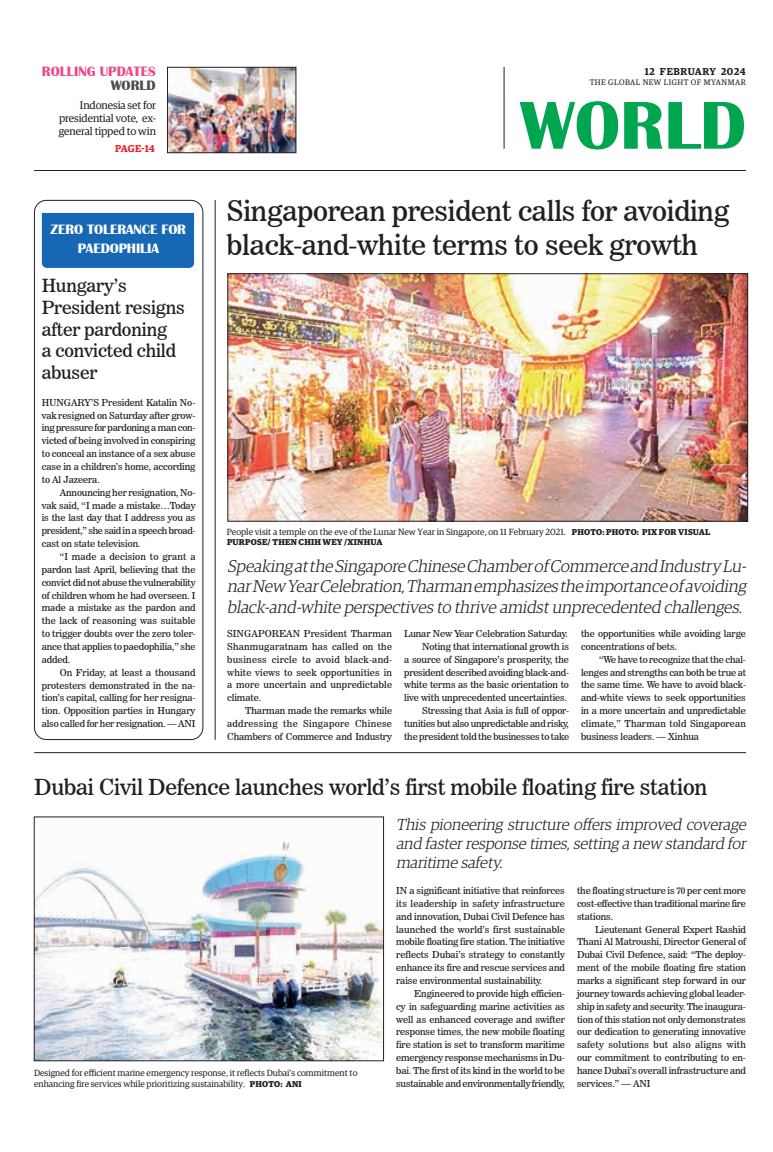
<style>
.page{position:relative;width:773px;height:1152px;background:#fff}
.page>*{position:absolute;margin:0;border:0;box-sizing:border-box;transform-origin:0 0}
.t1{font:700 70px "Britannic";color:#00a54f}
._2_Clm_Head{font:28px/33.6px "News 706 BT Roman C";letter-spacing:-.01em;color:#231f20}
._2_Clm_Head-2{font:22px "News 706 BT Roman C";letter-spacing:-.01em;color:#231f20}
._2_Clm_Head-3{font:18px/21.6px "News 706 BT Roman C";letter-spacing:-.01em;color:#231f20}
.t2{font:italic 300 17px/20.4px "Guardian Egyp";color:#231f20;text-align:justify}
.t3{font:italic 300 16px/19.2px "Guardian Egyp";color:#231f20;text-align:justify}
.Sub_Body{font:700 14px/18.8px "Britannic";letter-spacing:-.01em;color:#fff;text-align:center}
.t4{font:700 14px "Britannic";color:#ef488a}
.t5{font:700 14px "Britannic";color:#4b4c4d}
._1_Clm_Head{font:11px/13.2px "Guardian Egyp";letter-spacing:-.01em;color:#231f20;text-align:justify}
.t6{font:600 10px "Guardian Egyp";letter-spacing:.06em;color:#231f20}
.Spill_Style{font:600 10px "Guardian Egyp";letter-spacing:-.005em;color:#ee1d23}
._2nd_Body{font:9.5px/12.9px "News 706 BT Roman C";letter-spacing:-.01em;color:#231f20;text-align:justify}
.Normal_Para{font:9.5px/12.9px "News 706 BT Roman C";letter-spacing:-.01em;color:#231f20;text-align:justify}
.t7{font:9px/10.8px "Guardian Egyp";color:#231f20}
.t8{font:700 8.5px "Guardian Egyp";letter-spacing:.02em;color:#231f20}
.t9{font:8px "Guardian Egyp";letter-spacing:.06em;color:#231f20}
.s1{font-weight:700;font-size:8.5px}
</style>
<div class="page">
<hr style="left:34px;top:170px;width:712px;height:1px;background:#231f20">
<hr style="left:504px;top:67px;width:1px;height:82px;background:#231f20">
<div style="left:42px;top:213px;width:152px;height:55px;background:#1768b4"></div>
<img style="left:169px;top:69px;width:125px;height:82px">
<div style="left:167px;top:67px;width:129px;height:86px;border:1px solid #231f20"></div>
<img style="left:230px;top:276px;width:515px;height:243px">
<img style="left:36px;top:835px;width:345px;height:224px">
<div style="left:34px;top:817px;width:349px;height:244px;border:1px solid #231f20"></div>
<div style="left:34px;top:200px;width:169px;height:540px;border:1px solid #231f20;border-radius:12px"></div>
<hr style="left:215px;top:200px;width:1px;height:540px;background:#231f20">
<hr style="left:34px;top:752px;width:712px;height:1px;background:#231f20">
<p class="t4" style="left:42px;top:64px;width:115px">ROLLING UPDATES</p>
<p class="t5" style="left:111px;top:78px;width:47px">WORLD</p>
<p class="_1_Clm_Head" style="left:59px;top:98px;width:99px;text-indent:21px">Indonesia set for presidential vote, ex&shy;general tipped to win</p>
<p class="Spill_Style" style="left:115px;top:141px;width:41px">PAGE-14</p>
<p class="Sub_Body" style="left:51px;top:220px;width:137px">ZERO TOLERANCE FOR<br>PAEDOPHILIA</p>
<p class="_2_Clm_Head-3" style="left:42px;top:275px;width:145px">Hungary’s<br>President resigns after pardoning<br>a convicted child abuser</p>
<p class="Normal_Para" style="left:42px;top:396px;width:155px">HUNGARY’S President Katalin No&shy;vak resigned on Saturday after grow&shy;ing pressure for pardoning a man con&shy;victed of being involved in conspiring to conceal an instance of a sex abuse case in a children’s home, according to Al Jazeera.</p>
<p class="_2nd_Body" style="left:42px;top:486px;width:155px;text-indent:18px">Announcing her resignation, No&shy;vak said, “I made a mistake…Today is the last day that I address you as president,” she said in a speech broad&shy;cast on state television.</p>
<p class="_2nd_Body" style="left:42px;top:550px;width:155px;text-indent:18px">“I made a decision to grant a pardon last April, believing that the convict did not abuse the vulnerability of children whom he had overseen. I made a mistake as the pardon and the lack of reasoning was suitable to trigger doubts over the zero toler&shy;ance that applies to paedophilia,” she added.</p>
<p class="_2nd_Body" style="left:42px;top:666px;width:155px;text-indent:18px">On Friday, at least a thousand protesters demonstrated in the na&shy;tion’s capital, calling for her resigna&shy;tion. Opposition parties in Hungary also called for her resignation. — ANI</p>
<p class="t6" style="left:645px;top:64px;width:102px">12 FEBRUARY 2024</p>
<p class="t9" style="left:589px;top:76px;width:158px">THE GLOBAL NEW LIGHT OF MYANMAR</p>
<h1 class="t1" style="left:520px;top:86px;width:227px">WORLD</h1>
<p class="_2_Clm_Head" style="left:227px;top:194px;width:504px">Singaporean president calls for avoiding black-and-white terms to seek growth</p>
<p class="t7" style="left:227px;top:526px;width:485px">People visit a temple on the eve of the Lunar New Year in Singapore, on 11 February 2021. <span class="s1">PHOTO: PHOTO: PIX FOR VISUAL</span></p>
<p class="t8" style="left:227px;top:536px;width:157px">PURPOSE/ THEN CHIH WEY /XINHUA</p>
<p class="t2" style="left:227px;top:555px;width:524px">Speaking atthe Singapore Chinese Chamberof Commerce and Industry Lu&shy;narNew YearCelebration,Tharman emphasizes the importance of avoiding black-and-white perspectives to thrive amidstunprecedented challenges.</p>
<p class="Normal_Para" style="left:227px;top:627px;width:166px">SINGAPOREAN President Tharman Shanmugaratnam has called on the business circle to avoid black-and&shy;white views to seek opportunities in a more uncertain and unpredictable climate.</p>
<p class="_2nd_Body" style="left:227px;top:704px;width:166px;text-indent:18px">Tharman made the remarks while addressing the Singapore Chinese Chambers of Commerce and Industry</p>
<p class="_2nd_Body" style="left:404px;top:627px;width:165px">Lunar New Year Celebration Saturday.</p>
<p class="_2nd_Body" style="left:404px;top:640px;width:166px;text-indent:18px">Noting that international growth is a source of Singapore’s prosperity, the president described avoiding black-and&shy;white terms as the basic orientation to live with unprecedented uncertainties.</p>
<p class="_2nd_Body" style="left:404px;top:704px;width:166px;text-indent:18px">Stressing that Asia is full of oppor&shy;tunities but also unpredictable and risky, the president told the businesses to take</p>
<p class="_2nd_Body" style="left:581px;top:627px;width:166px">the opportunities while avoiding large concentrations of bets.</p>
<p class="_2nd_Body" style="left:581px;top:653px;width:166px;text-indent:18px">“We have to recognize that the chal&shy;lenges and strengths can both be true at the same time. We have to avoid black&shy;and-white views to seek opportunities in a more uncertain and unpredictable climate,” Tharman told Singaporean business leaders. — Xinhua</p>
<p class="_2_Clm_Head-2" style="left:34px;top:774px;width:674px">Dubai Civil Defence launches world’s first mobile floating fire station</p>
<p class="t3" style="left:396px;top:814px;width:355px">This pioneering structure offers improved coverage and fasterresponse times,setting a new standard for maritime safety.</p>
<p class="_2nd_Body" style="left:577px;top:884px;width:170px">the floating structure is 70 per cent more cost-effective than traditional marine fire stations.</p>
<p class="_2nd_Body" style="left:577px;top:923px;width:170px;text-indent:18px">Lieutenant General Expert Rashid Thani Al Matroushi, Director General of Dubai Civil Defence, said: “The deploy&shy;ment of the mobile floating fire station marks a significant step forward in our journey towards achieving global leader&shy;ship in safety and security. The inaugura&shy;tion of this station not only demonstrates our dedication to generating innovative safety solutions but also aligns with our commitment to contributing to en&shy;hance Dubai’s overall infrastructure and services.’’ — ANI</p>
<p class="Normal_Para" style="left:396px;top:884px;width:170px">IN a significant initiative that reinforces its leadership in safety infrastructure and innovation, Dubai Civil Defence has launched the world’s first sustainable mobile floating fire station. The initiative reflects Dubai’s strategy to constantly enhance its fire and rescue services and raise environmental sustainability.</p>
<p class="_2nd_Body" style="left:396px;top:987px;width:170px;text-indent:18px">Engineered to provide high efficien&shy;cy in safeguarding marine activities as well as enhanced coverage and swifter response times, the new mobile floating fire station is set to transform maritime emergency response mechanisms in Du&shy;bai. The first of its kind in the world to be sustainable and environmentally friendly,</p>
<p class="t7" style="left:34px;top:1067px;width:325px">Designed for efficient marine emergency response, it reflects Dubai’s commitment to enhancing fire services while prioritizing sustainability. <span class="s1">PHOTO: ANI</span></p>
</div>
